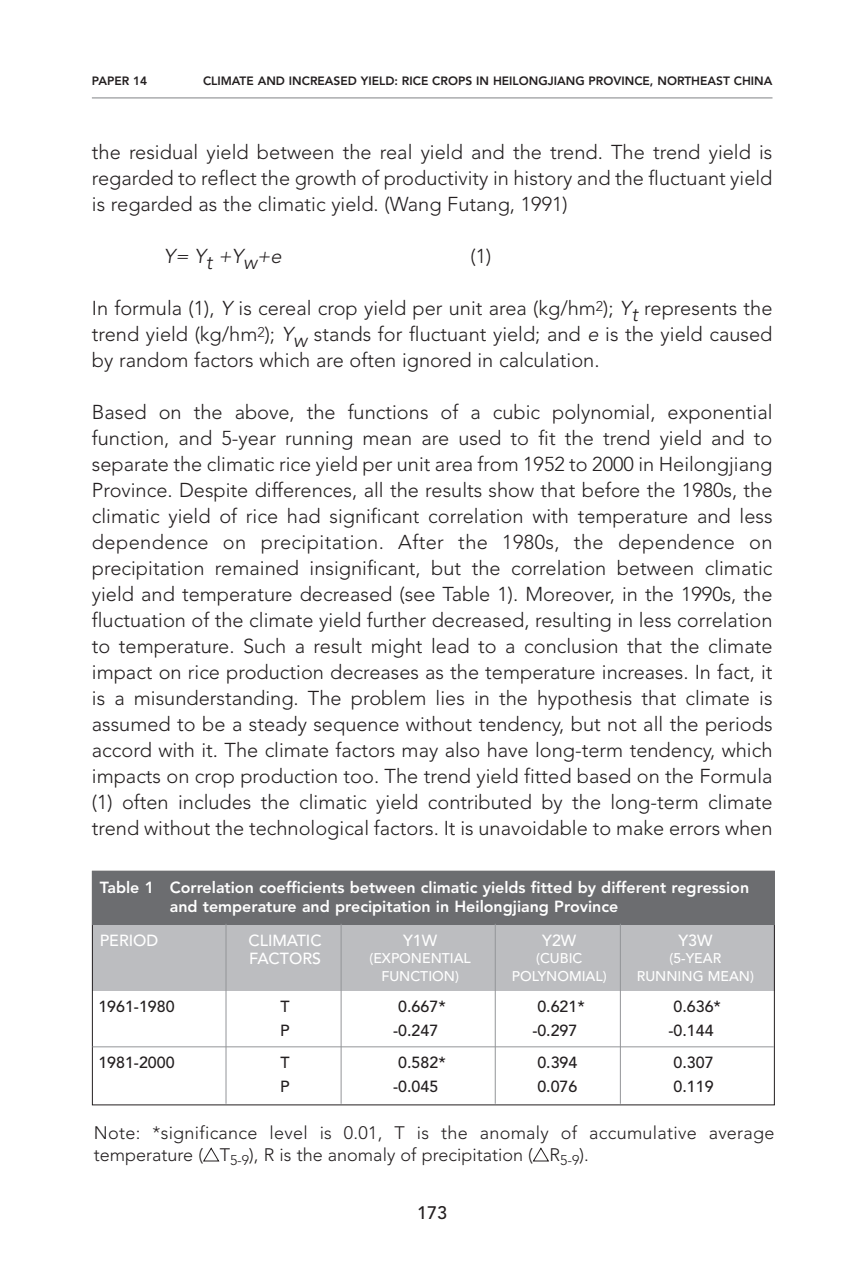
<style>
.page{position:relative;width:860px;height:1288px;background:#fff}
.page>*{position:absolute;margin:0;border:0;box-sizing:border-box;transform-origin:0 0}
.t1{font:300 20px/26px "Avenir";color:#231f20;text-align:justify}
.t2{font:300 18px/22px "Avenir";letter-spacing:.015em;color:#231f20}
.t3{font:500 18px "Avenir";color:#231f20}
.t4{font:800 16px/19.2px "Avenir";color:#fff}
.t5{font:500 16px "Avenir";color:#231f20}
.t6{font:500 16px "Avenir";color:#fff}
.t7{font:500 14px "Avenir";color:#fff}
.t8{font:800 12px "Avenir";color:#231f20}
.s1{color:#fff}
</style>
<div class="page">
<hr style="left:92px;top:97px;width:680px;height:1px;background:#808285">
<div style="left:92px;top:899px;width:682px;height:91px;background:#bcbdc0"></div>
<hr style="left:92px;top:1046px;width:681px;height:1px;background:#939598">
<div style="left:93px;top:872px;width:681px;height:53px;background:#6c6d70"></div>
<hr style="left:225px;top:924px;width:1px;height:180px;background:#939598">
<hr style="left:340px;top:924px;width:1px;height:180px;background:#939598">
<hr style="left:494px;top:924px;width:1px;height:180px;background:#939598">
<hr style="left:619px;top:924px;width:1px;height:180px;background:#939598">
<p class="t8" style="left:92px;top:76px;width:57px">PAPER 14</p>
<p class="t8" style="left:203px;top:76px;width:570px">CLIMATE AND INCREASED YIELD: RICE CROPS IN HEILONGJIANG PROVINCE, NORTHEAST CHINA</p>
<p class="t1" style="left:92px;top:140px;width:682px">the residual yield between the real yield and the trend. The trend yield is regarded to reflect the growth of productivity in history and the fluctuant yield is regarded as the climatic yield. (Wang Futang, 1991)</p>
<p class="t1" style="left:164px;top:244px;width:122px">Y= Yt +Yw+e</p>
<p class="t1" style="left:470px;top:244px;width:22px">(1)</p>
<p class="t1" style="left:92px;top:296px;width:682px">In formula (1), Y is cereal crop yield per unit area (kg/hm<sup>2</sup>); Yt represents the trend yield (kg/hm<sup>2</sup>); Yw stands for fluctuant yield; and e is the yield caused by random factors which are often ignored in calculation.</p>
<p class="t1" style="left:92px;top:400px;width:682px">Based on the above, the functions of a cubic polynomial, exponential function, and 5-year running mean are used to fit the trend yield and to separate the climatic rice yield per unit area from 1952 to 2000 in Heilongjiang Province. Despite differences, all the results show that before the 1980s, the climatic yield of rice had significant correlation with temperature and less dependence on precipitation. After the 1980s, the dependence on precipitation remained insignificant, but the correlation between climatic yield and temperature decreased (see Table 1). Moreover, in the 1990s, the fluctuation of the climate yield further decreased, resulting in less correlation to temperature. Such a result might lead to a conclusion that the climate impact on rice production decreases as the temperature increases. In fact, it is a misunderstanding. The problem lies in the hypothesis that climate is assumed to be a steady sequence without tendency, but not all the periods accord with it. The climate factors may also have long-term tendency, which impacts on crop production too. The trend yield fitted based on the Formula (1) often includes the climatic yield contributed by the long-term climate trend without the technological factors. It is unavoidable to make errors when</p>
<p class="t4" style="left:170px;top:879px;width:580px;text-indent:-70px">Table 1 Correlation coefficients between climatic yields fitted by different regression and temperature and precipitation in Heilongjiang Province</p>
<p class="t6" style="left:100px;top:934px;width:60px">PERIOD</p>
<p class="t6" style="left:248px;top:934px;width:75px">CLIMATIC</p>
<p class="t6" style="left:403px;top:934px;width:36px">Y1W</p>
<p class="t6" style="left:542px;top:934px;width:36px">Y2W</p>
<p class="t6" style="left:678px;top:934px;width:36px">Y3W</p>
<p class="t6" style="left:249px;top:952px;width:73px">FACTORS</p>
<p class="t7" style="left:369px;top:952px;width:103px">(EXPONENTIAL</p>
<p class="t7" style="left:536px;top:952px;width:48px">(CUBIC</p>
<p class="t7" style="left:669px;top:952px;width:53px">(5-YEAR</p>
<p class="t7" style="left:381px;top:970px;width:79px">FUNCTION)</p>
<p class="t7" style="left:512px;top:970px;width:96px">POLYNOMIAL)</p>
<p class="t7" style="left:636px;top:970px;width:119px">RUNNING MEAN)</p>
<p class="t5" style="left:98px;top:1000px;width:78px">1961-1980</p>
<p class="t5" style="left:280px;top:1000px;width:11px">T</p>
<p class="t5" style="left:398px;top:1000px;width:49px">0.667*</p>
<p class="t5" style="left:537px;top:1000px;width:49px">0.621*</p>
<p class="t5" style="left:673px;top:1000px;width:49px">0.636*</p>
<p class="t5" style="left:280px;top:1024px;width:11px">P</p>
<p class="t5" style="left:393px;top:1024px;width:47px">-0.247</p>
<p class="t5" style="left:532px;top:1024px;width:47px">-0.297</p>
<p class="t5" style="left:668px;top:1024px;width:47px">-0.144</p>
<p class="t5" style="left:98px;top:1056px;width:78px">1981-2000</p>
<p class="t5" style="left:280px;top:1056px;width:11px">T</p>
<p class="t5" style="left:398px;top:1056px;width:49px">0.582*</p>
<p class="t5" style="left:537px;top:1056px;width:42px">0.394</p>
<p class="t5" style="left:673px;top:1056px;width:42px">0.307</p>
<p class="t5" style="left:280px;top:1080px;width:11px">P</p>
<p class="t5" style="left:393px;top:1080px;width:47px">-0.045</p>
<p class="t5" style="left:537px;top:1080px;width:42px">0.076</p>
<p class="t5" style="left:673px;top:1080px;width:42px">0.119</p>
<p class="t2" style="left:94px;top:1123px;width:682px">Note: *significance level is 0.01, T is the anomaly of accumulative average temperature (<span class="s1">▲</span>T<sub>5-9</sub>), R is the anomaly of precipitation (<span class="s1">▲</span>R<sub>5-9</sub>).</p>
<p class="t3" style="left:417px;top:1205px;width:32px">173</p>
</div>
